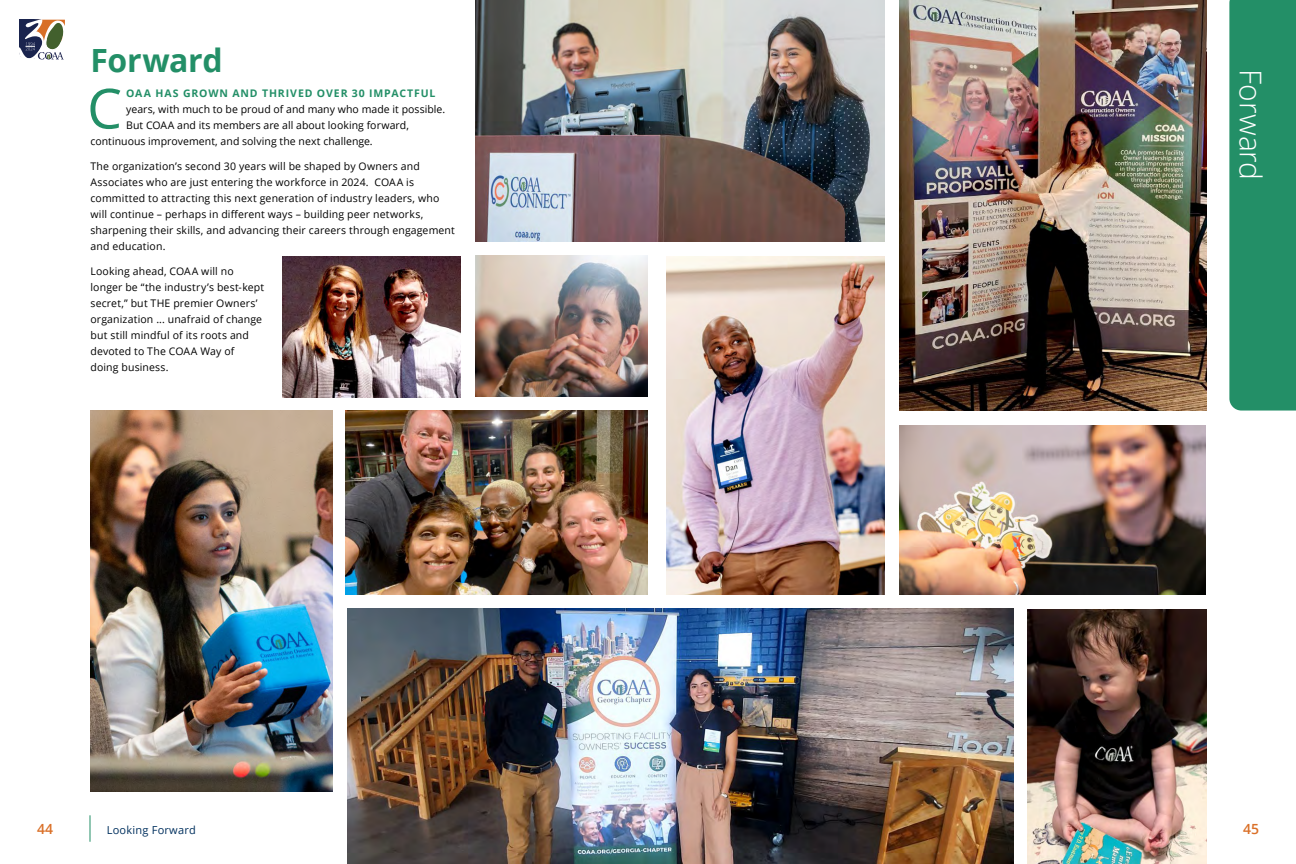
<style>
.page{position:relative;width:1296px;height:864px;background:#fff}
.page>*{position:absolute;margin:0;border:0;box-sizing:border-box;transform-origin:0 0}
.Body_Start_Leadership{font:55.3px "Open Sans";color:#238f67}
.A_Head{font:700 32px "Open Sans";letter-spacing:-.01em;color:#238f67}
.Running_Header_Section{font:300 30px "Open Sans";letter-spacing:-.01em;color:#fff}
.t1{font:600 14px "Open Sans";color:#da7028}
.t2{font:11px "Open Sans";letter-spacing:.02em;color:#00305e}
.Body{font:10.5px/16px "Open Sans";letter-spacing:.015em;color:#000}
.Body_Start_Leadership-2{font:10.5px "Open Sans";letter-spacing:.005em;color:#000}
.Body_Start_Leadership-3{font:700 10.5px "Open Sans";letter-spacing:.085em;color:#238f67}
</style>
<div class="page">
<svg style="left:90px;top:815px;width:1px;height:27px"></svg>
<svg style="left:20px;top:20px;width:45px;height:40px"></svg>
<div style="left:1229px;top:0;width:67px;height:411px;background:#238f67"></div>
<img style="left:90px;top:411px;width:242px;height:381px">
<img style="left:347px;top:608px;width:666px;height:256px">
<img style="left:346px;top:411px;width:302px;height:184px">
<img style="left:1028px;top:609px;width:179px;height:255px">
<img style="left:899px;top:0;width:308px;height:411px">
<img style="left:476px;top:256px;width:172px;height:141px">
<img style="left:283px;top:256px;width:178px;height:141px">
<img style="left:899px;top:425px;width:307px;height:170px">
<img style="left:476px;top:0;width:409px;height:241px">
<img style="left:666px;top:256px;width:219px;height:339px">
<p class="A_Head" style="left:90px;top:37px;width:134px">Forward</p>
<p class="Body_Start_Leadership" style="left:87px;top:71px;width:36px">C</p>
<p class="Body_Start_Leadership-3" style="left:126px;top:85px;width:311px">OAA HAS GROWN AND THRIVED OVER 30 IMPACTFUL</p>
<p class="Body_Start_Leadership-2" style="left:126px;top:102px;width:321px">years, with much to be proud of and many who made it possible.</p>
<p class="Body_Start_Leadership-2" style="left:126px;top:118px;width:284px">But COAA and its members are all about looking forward,</p>
<p class="Body_Start_Leadership-2" style="left:90px;top:134px;width:284px">continuous improvement, and solving the next challenge.</p>
<p class="Body" style="left:90px;top:157px;width:366px">The organization’s second 30 years will be shaped by Owners and Associates who are just entering the workforce in 2024. COAA is committed to attracting this next generation of industry leaders, who will continue – perhaps in different ways – building peer networks, sharpening their skills, and advancing their careers through engagement and education.</p>
<p class="Body" style="left:90px;top:262px;width:175px">Looking ahead, COAA will no longer be “the industry’s best-kept secret,” but THE premier Owners’ organization ... unafraid of change but still mindful of its roots and devoted to The COAA Way of doing business.</p>
<p class="Running_Header_Section" style="left:1271px;top:69px;width:113px;rotate:90deg">Forward</p>
<h3 class="t1" style="left:37px;top:820px;width:17px">44</h3>
<p class="t2" style="left:107px;top:823px;width:90px">Looking Forward</p>
<h3 class="t1" style="left:1243px;top:819px;width:17px">45</h3>
</div>
